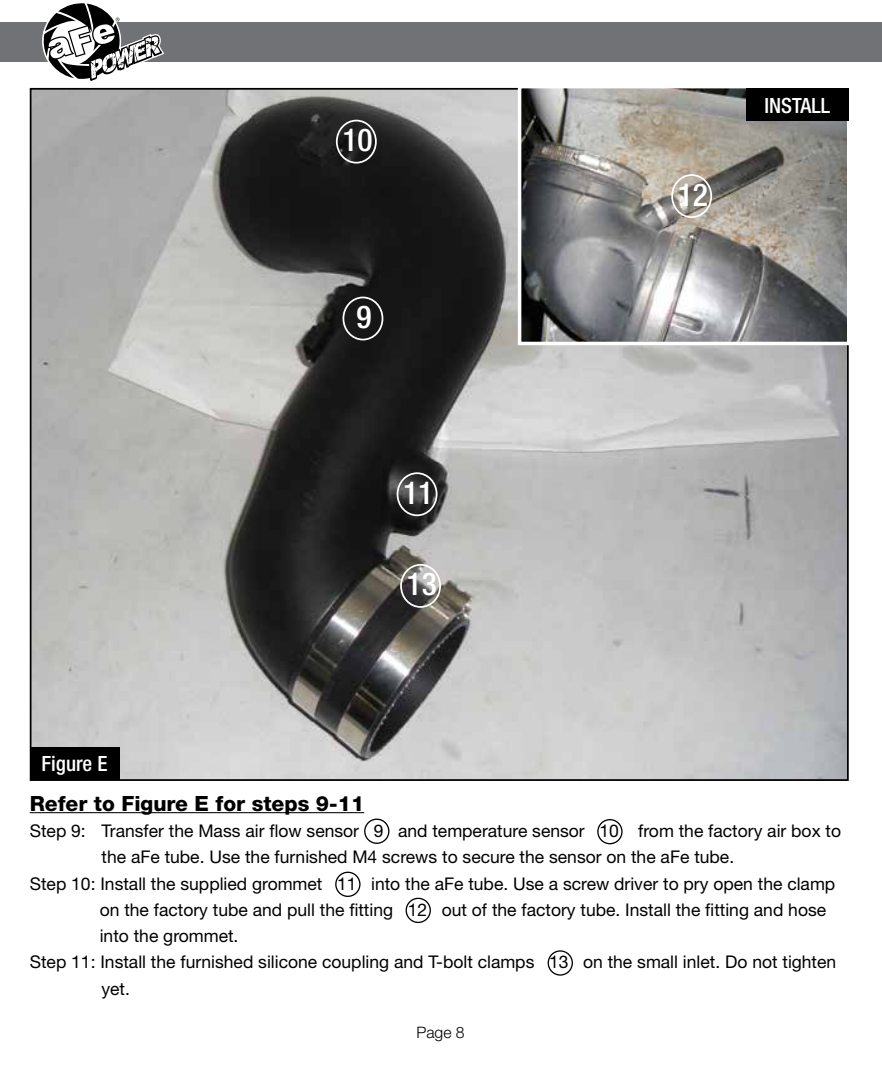
<style>
.page{position:relative;width:882px;height:1071px;background:#fff}
.page>*{position:absolute;margin:0;border:0;box-sizing:border-box;transform-origin:0 0}
.t1{font:500 condensed 31.5px "Helvetica Neue";color:#fff}
.t2{font:800 21px "Helvetica Neue";color:#000}
.t3{font:500 condensed 21px "Helvetica Neue";color:#fff}
.t4{font:17.5px "Helvetica Neue";color:#000}
.t5{font:300 15.75px "Helvetica Neue";color:#000}
</style>
<div class="page">
<div style="left:0;top:23px;width:882px;height:39px;background:#717275"></div>
<svg style="left:43px;top:3px;width:122px;height:78px"></svg>
<hr style="left:30px;top:812px;width:334px;height:1px;background:#000">
<img style="left:33px;top:91px;width:813px;height:687px">
<div style="left:30px;top:747px;width:89px;height:33px;background:#000"></div>
<img style="left:523px;top:90px;width:322px;height:250px">
<div style="left:518px;top:85px;width:332px;height:260px;border:4px solid #fff"></div>
<div style="left:746px;top:88px;width:103px;height:33px;background:#000"></div>
<div style="left:364px;top:819px;width:25px;height:25px;border:1px solid #000;border-radius:50%"></div>
<div style="left:597px;top:819px;width:26px;height:25px;border:1px solid #000;border-radius:50%"></div>
<div style="left:335px;top:872px;width:26px;height:25px;border:1px solid #000;border-radius:50%"></div>
<div style="left:406px;top:898px;width:25px;height:25px;border:1px solid #000;border-radius:50%"></div>
<div style="left:548px;top:950px;width:25px;height:26px;border:1px solid #000;border-radius:50%"></div>
<div style="left:343px;top:297px;width:40px;height:43px;border:2px solid #fff;border-radius:50%"></div>
<div style="left:336px;top:120px;width:41px;height:44px;border:2px solid #fff;border-radius:50%"></div>
<div style="left:397px;top:472px;width:41px;height:44px;border:2px solid #fff;border-radius:50%"></div>
<div style="left:400px;top:564px;width:41px;height:44px;border:2px solid #fff;border-radius:50%"></div>
<div style="left:671px;top:174px;width:41px;height:44px;border:2px solid #fff;border-radius:50%"></div>
<p class="t3" style="left:42px;top:751px;width:67px">Figure E</p>
<h1 class="t1" style="left:342px;top:121px;width:32px">10</h1>
<h1 class="t1" style="left:357px;top:298px;width:17px">9</h1>
<h1 class="t1" style="left:403px;top:474px;width:32px">11</h1>
<h1 class="t1" style="left:407px;top:565px;width:32px">13</h1>
<h1 class="t1" style="left:678px;top:176px;width:32px">12</h1>
<p class="t3" style="left:764px;top:93px;width:67px">INSTALL</p>
<p class="t2" style="left:30px;top:791px;width:336px">Refer to Figure E for steps 9-11</p>
<p class="t4" style="left:30px;top:820px;width:813px">Step 9: Transfer the Mass air flow sensor 9 and temperature sensor 10 from the factory air box to</p>
<p class="t4" style="left:102px;top:847px;width:634px">the aFe tube. Use the furnished M4 screws to secure the sensor on the aFe tube.</p>
<p class="t4" style="left:30px;top:873px;width:807px">Step 10: Install the supplied grommet 11 into the aFe tube. Use a screw driver to pry open the clamp</p>
<p class="t4" style="left:100px;top:899px;width:728px">on the factory tube and pull the fitting 12 out of the factory tube. Install the fitting and hose</p>
<p class="t4" style="left:100px;top:925px;width:140px">into the grommet.</p>
<p class="t4" style="left:30px;top:952px;width:808px">Step 11: Install the furnished silicone coupling and T-bolt clamps 13 on the small inlet. Do not tighten</p>
<p class="t4" style="left:102px;top:978px;width:30px">yet.</p>
<p class="t5" style="left:416px;top:1023px;width:50px">Page 8</p>
</div>
